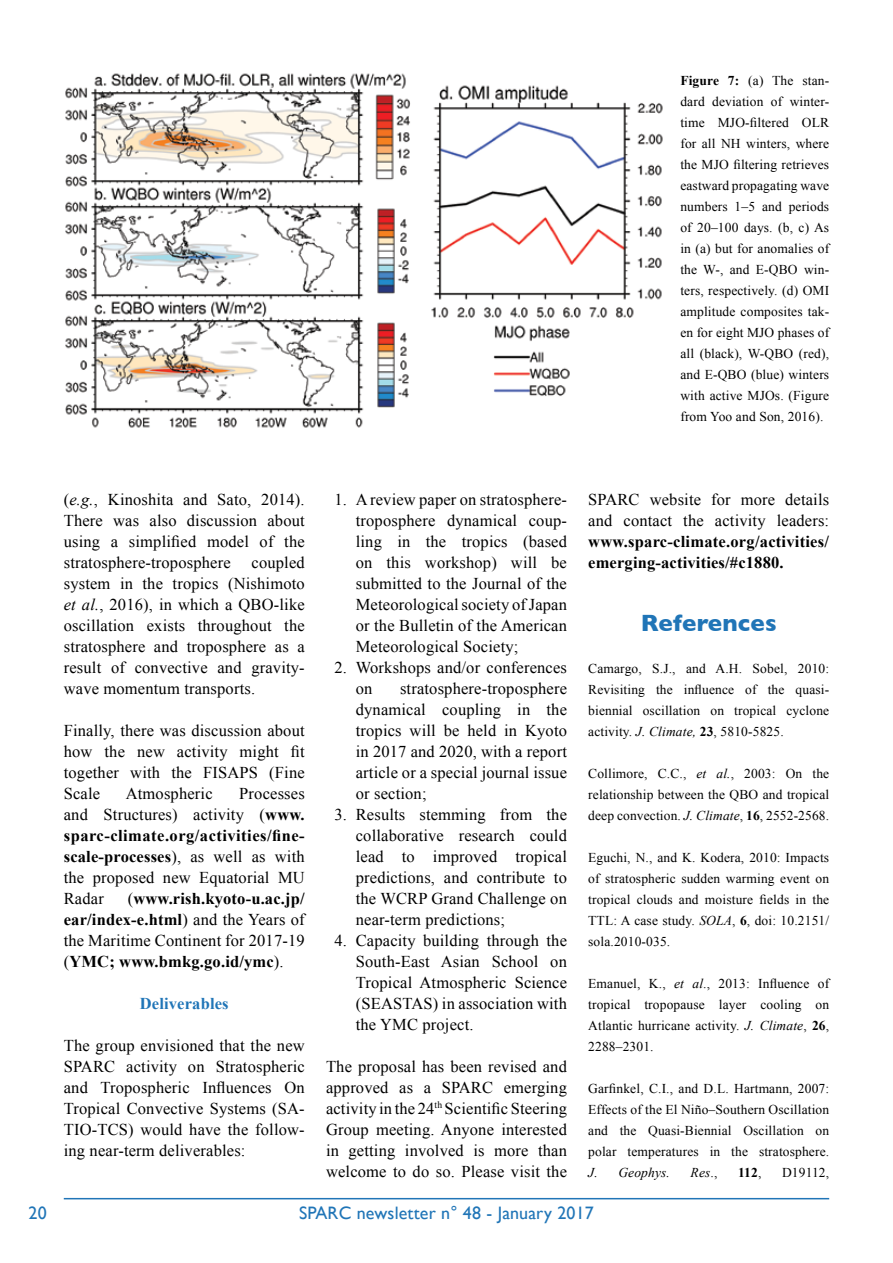
<style>
.page{position:relative;width:893px;height:1263px;background:#fff}
.page>*{position:absolute;margin:0;border:0;box-sizing:border-box;transform-origin:0 0}
.t1{font:700 24px "Gill Sans";letter-spacing:.01em;color:#2075b7}
.t2{font:18px "Gill Sans";letter-spacing:.01em;color:#2075b7}
.t3{font:16.5px/21px "Times New Roman";letter-spacing:.01em;color:#000;text-align:justify}
.t4{font:700 16.5px/21px "Times New Roman";letter-spacing:.01em;color:#000;text-align:justify}
.t5{font:700 16.5px "Times New Roman";letter-spacing:.01em;color:#2075b7}
.t6{font:13.5px/21px "Times New Roman";letter-spacing:.01em;color:#000;text-align:justify}
.t7{font:italic 13.5px "Times New Roman";letter-spacing:.01em;color:#000}
.t8{font:700 13.5px "Times New Roman";color:#000}
.s1{font-weight:700}
.s2{font-style:italic}
.s3{font-weight:400}
.s4{font-style:normal}
</style>
<div class="page">
<hr style="left:64px;top:1198px;width:765px;height:1px;background:#2075b7">
<img style="left:65px;top:73px;width:598px;height:355px">
<p class="t6" style="left:680px;top:70px;width:150px"><span class="s1">Figure 7:</span> (a) The stan&shy;dard deviation of winter&shy;time MJO-filtered OLR for all NH winters, where the MJO filtering retrieves eastward propagating wave numbers 1–5 and periods of 20–100 days. (b, c) As in (a) but for anomalies of the W-, and E-QBO win&shy;ters, respectively. (d) OMI amplitude composites tak&shy;en for eight MJO phases of all (black), W-QBO (red), and E-QBO (blue) winters with active MJOs. (Figure from Yoo and Son, 2016).</p>
<p class="t3" style="left:64px;top:489px;width:242px">(<span class="s2">e.g.</span>, Kinoshita and Sato, 2014).<br>There was also discussion about using a simplified model of the stratosphere-troposphere</p>
<p class="t3" style="left:64px;top:552px;width:242px;text-indent:188px">coupled system in the tropics (Nishimoto <span class="s2">et al.</span>, 2016), in which a QBO-like oscillation exists throughout the stratosphere and troposphere as a result of convective and gravity&shy;wave momentum transports.</p>
<p class="t3" style="left:64px;top:720px;width:242px">Finally, there was discussion about how the new activity might fit together with the FISAPS (Fine Scale</p>
<p class="t3" style="left:126px;top:783px;width:88px">Atmospheric</p>
<p class="t3" style="left:64px;top:783px;width:242px;text-indent:175px">Processes and Structures) activity (<span class="s1">www. sparc-climate.org/activities/fine&shy;scale-processes</span>), as well as with the proposed new Equatorial MU Radar</p>
<p class="t4" style="left:64px;top:887px;width:242px;text-indent:64px"><span class="s3">(</span>www.rish.kyoto-u.ac.jp/ ear/index-e.html<span class="s3">) and the Years of the Maritime Continent for 2017-19 (</span>YMC; www.bmkg.go.id/ymc<span class="s3">).</span></p>
<p class="t5" style="left:140px;top:992px;width:90px">Deliverables</p>
<p class="t3" style="left:64px;top:1035px;width:242px">The group envisioned that the new SPARC activity on Stratospheric and Tropospheric Influences On Tropical Convective Systems (SA-TIO-TCS) would have the follow&shy;ing near-term deliverables:</p>
<p class="t3" style="left:356px;top:489px;width:213px;text-indent:-21px">1. A review paper on stratosphere&shy;troposphere dynamical coup&shy;ling in the tropics (based on this workshop) will be submitted to the Journal of the Meteorological society of Japan or the Bulletin of the American Meteorological Society;</p>
<p class="t3" style="left:356px;top:657px;width:213px;text-indent:-21px">2. Workshops and/or conferences on</p>
<p class="t3" style="left:356px;top:678px;width:213px;text-indent:44px">stratosphere-troposphere dynamical coupling in the tropics will be held in Kyoto in 2017 and 2020, with a report article or a special journal issue or section;</p>
<p class="t3" style="left:356px;top:804px;width:213px;text-indent:-21px">3. Results stemming from the collaborative research could lead to improved tropical predictions, and contribute to the WCRP Grand Challenge on near-term predictions;</p>
<p class="t3" style="left:356px;top:930px;width:213px;text-indent:-21px">4. Capacity building through the South-East Asian School on Tropical Atmospheric Science (SEASTAS) in association with the YMC project.</p>
<p class="t3" style="left:326px;top:1056px;width:243px">The proposal has been revised and approved as a SPARC emerging activity in the 24<sup>th</sup> Scientific Steering Group meeting. Anyone interested in getting involved is more than welcome to do so. Please visit the</p>
<p class="t3" style="left:588px;top:489px;width:242px">SPARC website for more details and contact the activity leaders:</p>
<p class="t4" style="left:588px;top:530px;width:242px">www.sparc-climate.org/activities/ emerging-activities/#c1880.</p>
<h1 class="t1" style="left:641px;top:604px;width:137px">References</h1>
<p class="t6" style="left:588px;top:658px;width:243px">Camargo, S.J., and A.H. Sobel, 2010:<br>Revisiting the influence of the quasi&shy;biennial oscillation on tropical cyclone activity. <span class="s2">J. Climate,</span> <span class="s1">23</span>, 5810-5825.</p>
<p class="t6" style="left:588px;top:763px;width:242px">Collimore, C.C., <span class="s2">et al.</span>, 2003: On the relationship between the QBO and tropical deep convection. <span class="s2">J. Climate</span>, <span class="s1">16</span>, 2552-2568.</p>
<p class="t6" style="left:588px;top:847px;width:242px">Eguchi, N., and K. Kodera, 2010: Impacts of stratospheric sudden warming event on tropical clouds and moisture fields in the TTL: A case study. <span class="s2">SOLA</span>, <span class="s1">6</span>, doi: 10.2151/ sola.2010-035.</p>
<p class="t6" style="left:588px;top:973px;width:242px">Emanuel, K., <span class="s2">et al</span>., 2013: Influence of tropical tropopause layer cooling on Atlantic hurricane activity. <span class="s2">J. Climate</span>, <span class="s1">26</span>, 2288–2301.</p>
<p class="t6" style="left:588px;top:1078px;width:242px">Garfinkel, C.I., and D.L. Hartmann, 2007:<br>Effects of the El Niño–Southern Oscillation and the Quasi-Biennial Oscillation on polar temperatures in the stratosphere.</p>
<p class="t7" style="left:588px;top:1163px;width:83px">J. Geophys.</p>
<p class="t7" style="left:691px;top:1163px;width:28px">Res<span class="s4">.,</span></p>
<p class="t8" style="left:738px;top:1163px;width:25px">112<span class="s3">,</span></p>
<p class="t6" style="left:782px;top:1162px;width:49px">D19112,</p>
<p class="t2" style="left:29px;top:1202px;width:20px">20</p>
<p class="t2" style="left:299px;top:1202px;width:296px">SPARC newsletter n° 48 - January 2017</p>
</div>
